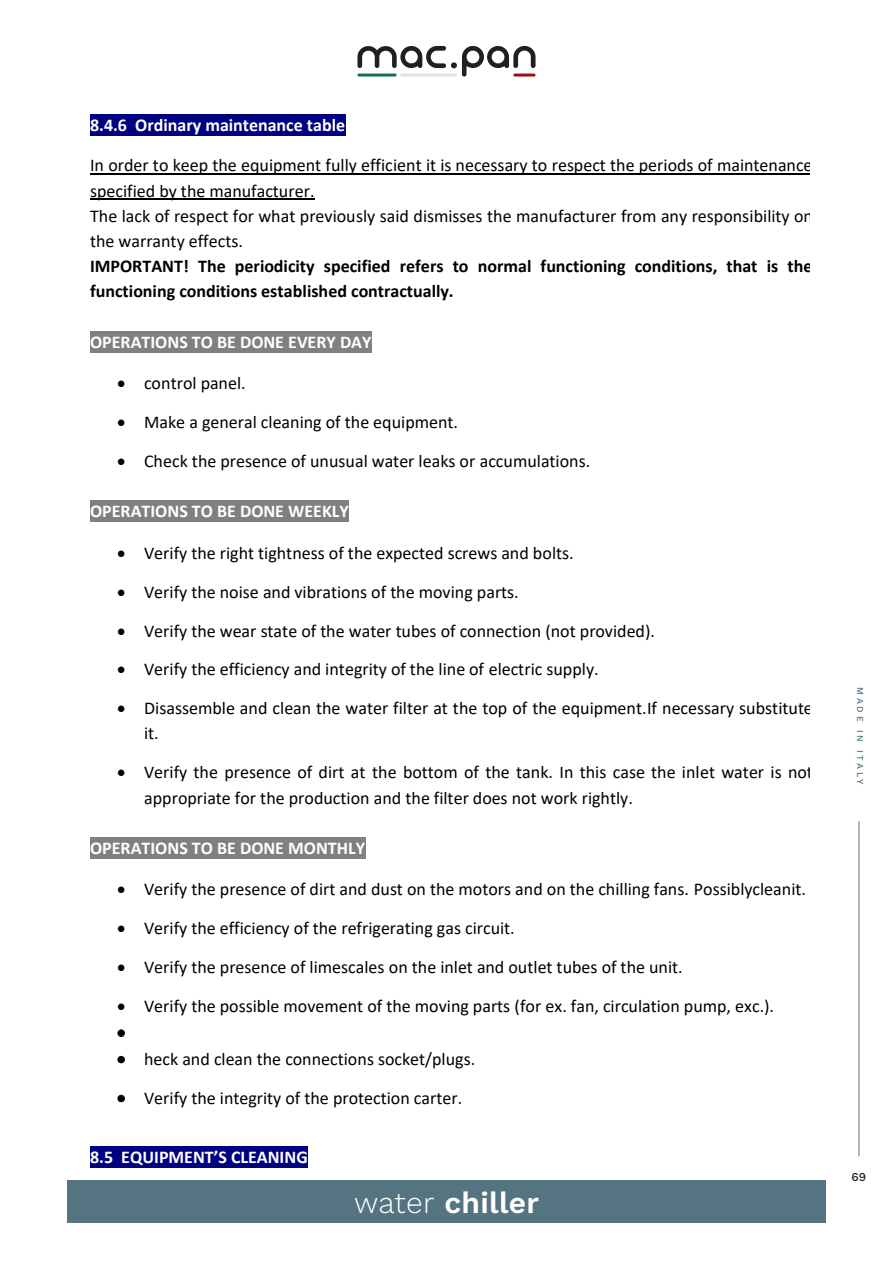
<style>
.page{position:relative;width:893px;height:1263px;background:#fff}
.page>*{position:absolute;margin:0;border:0;box-sizing:border-box;transform-origin:0 0}
.t1{font:600 30px "Work Sans";letter-spacing:.01em;color:#fff}
.t2{font:18px/25.2px "Calibri";color:#000}
.t3{font:700 18px "Calibri";color:#fff}
.t4{font:700 18px/25.2px "Calibri";color:#000}
.t5{font:18px "Symbol";color:#000}
.t6{font:500 12px "Work Sans";color:#231f20}
.t7{font:500 9px "Work Sans";letter-spacing:.3em;color:#557482}
.s1{font-weight:300}
</style>
<div class="page">
<div style="left:67px;top:1180px;width:759px;height:42px;background:#557482"></div>
<hr style="left:859px;top:821px;width:1px;height:335px;background:#557482">
<div style="left:90px;top:114px;width:255px;height:22px;background:#000080"></div>
<hr style="left:90px;top:173px;width:719px;height:1px;background:#000">
<hr style="left:90px;top:198px;width:225px;height:2px;background:#000">
<div style="left:90px;top:331px;width:282px;height:22px;background:#808080"></div>
<div style="left:90px;top:500px;width:259px;height:22px;background:#808080"></div>
<div style="left:90px;top:837px;width:275px;height:22px;background:#808080"></div>
<div style="left:90px;top:1146px;width:218px;height:22px;background:#000080"></div>
<svg style="left:357px;top:46px;width:178px;height:31px"></svg>
<hr style="left:513px;top:74px;width:22px;height:3px;background:#990f13;border-radius:2px">
<hr style="left:400px;top:74px;width:57px;height:3px;background:#e0e1e3;border-radius:2px">
<hr style="left:357px;top:74px;width:40px;height:3px;background:#107546;border-radius:2px">
<p class="t3" style="left:90px;top:112px;width:257px">8.4.6 Ordinary maintenance table</p>
<p class="t2" style="left:90px;top:152px;width:724px">In order to keep the equipment fully efficient it is necessary to respect the periods of maintenance specified by the manufacturer.<br>The lack of respect for what previously said dismisses the manufacturer from any responsibility on the warranty effects.</p>
<p class="t4" style="left:90px;top:253px;width:724px">IMPORTANT! The periodicity specified refers to normal functioning conditions, that is the functioning conditions established contractually.</p>
<p class="t3" style="left:90px;top:329px;width:283px">OPERATIONS TO BE DONE EVERY DAY</p>
<p class="t2" style="left:117px;top:370px;width:130px">• control panel.</p>
<p class="t2" style="left:117px;top:409px;width:342px">• Make a general cleaning of the equipment.</p>
<p class="t2" style="left:117px;top:448px;width:475px">• Check the presence of unusual water leaks or accumulations.</p>
<p class="t3" style="left:90px;top:499px;width:260px">OPERATIONS TO BE DONE WEEKLY</p>
<p class="t2" style="left:117px;top:540px;width:458px">• Verify the right tightness of the expected screws and bolts.</p>
<p class="t2" style="left:117px;top:579px;width:403px">• Verify the noise and vibrations of the moving parts.</p>
<p class="t2" style="left:117px;top:617px;width:540px">• Verify the wear state of the water tubes of connection (not provided).</p>
<p class="t2" style="left:117px;top:656px;width:483px">• Verify the efficiency and integrity of the line of electric supply.</p>
<p class="t2" style="left:144px;top:695px;width:670px;text-indent:-27px">• Disassemble and clean the water filter at the top of the equipment.If necessary substitute it.</p>
<p class="t2" style="left:144px;top:759px;width:670px;text-indent:-27px">• Verify the presence of dirt at the bottom of the tank. In this case the inlet water is not appropriate for the production and the filter does not work rightly.</p>
<p class="t3" style="left:90px;top:835px;width:277px">OPERATIONS TO BE DONE MONTHLY</p>
<p class="t2" style="left:117px;top:876px;width:690px">• Verify the presence of dirt and dust on the motors and on the chilling fans. Possiblycleanit.</p>
<p class="t2" style="left:117px;top:915px;width:399px">• Verify the efficiency of the refrigerating gas circuit.</p>
<p class="t2" style="left:117px;top:954px;width:567px">• Verify the presence of limescales on the inlet and outlet tubes of the unit.</p>
<p class="t2" style="left:117px;top:993px;width:658px">• Verify the possible movement of the moving parts (for ex. fan, circulation pump, exc.).</p>
<p class="t5" style="left:117px;top:1020px;width:10px">•</p>
<p class="t2" style="left:117px;top:1046px;width:360px">• heck and clean the connections socket/plugs.</p>
<p class="t2" style="left:117px;top:1084px;width:347px">• Verify the integrity of the protection carter.</p>
<p class="t3" style="left:90px;top:1144px;width:219px">8.5 EQUIPMENT’S CLEANING</p>
<h1 class="t1" style="left:354px;top:1180px;width:187px"><span class="s1">water</span> chiller</h1>
<p class="t7" style="left:867px;top:687px;width:98px;rotate:90deg">MADE IN ITALY</p>
<p class="t6" style="left:852px;top:1168px;width:16px">69</p>
</div>
